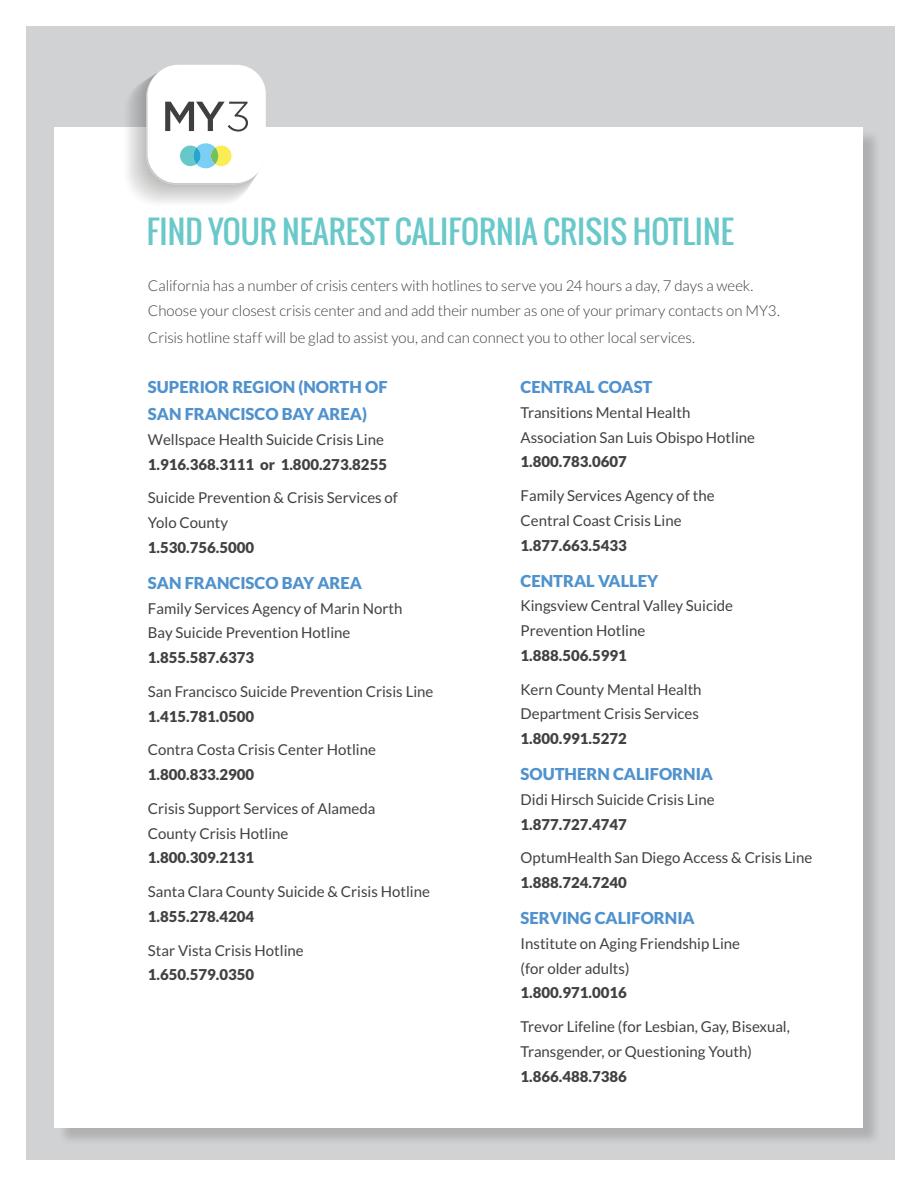
<style>
.page{position:relative;width:918px;height:1188px;background:#fff}
.page>*{position:absolute;margin:0;border:0;box-sizing:border-box;transform-origin:0 0}
.t1{font:31.35px "Oswald";color:#69c8c9}
.t2{font:900 16.5px/27px "Lato";color:#5092cd}
.t3{font:15px/24.8px "Lato";color:#414042}
.t4{font:900 15px "Lato";color:#414042}
.t5{font:300 15px/25.5px "Lato";letter-spacing:-.005em;color:#414042}
</style>
<div class="page">
<div style="left:26px;top:27px;width:869px;height:1133px;background:#d1d2d4"></div>
<div style="left:57px;top:130px;width:825px;height:1017px;background:#231f20;opacity:.19"></div>
<div style="left:55px;top:127px;width:808px;height:1001px;background:#fff"></div>
<svg style="left:127px;top:66px;width:137px;height:137px"></svg>
<h1 class="t1" style="left:147px;top:208px;width:589px">FIND YOUR NEAREST CALIFORNIA CRISIS HOTLINE</h1>
<p class="t5" style="left:148px;top:273px;width:634px">California has a number of crisis centers with hotlines to serve you 24 hours a day, 7 days a week.<br>Choose your closest crisis center and and add their number as one of your primary contacts on MY3.</p>
<p class="t5" style="left:148px;top:325px;width:549px">Crisis hotline staff will be glad to assist you, and can connect you to other local services.</p>
<p class="t2" style="left:148px;top:373px;width:241px">SUPERIOR REGION (NORTH OF<br>SAN FRANCISCO BAY AREA)</p>
<p class="t3" style="left:148px;top:427px;width:237px">Wellspace Health Suicide Crisis Line</p>
<p class="t4" style="left:148px;top:455px;width:241px">1.916.368.3111 OR 1.800.273.8255</p>
<p class="t3" style="left:148px;top:485px;width:252px">Suicide Prevention &amp; Crisis Services of<br>Yolo County</p>
<p class="t4" style="left:148px;top:538px;width:108px">1.530.756.5000</p>
<p class="t2" style="left:148px;top:569px;width:216px">SAN FRANCISCO BAY AREA</p>
<p class="t3" style="left:148px;top:596px;width:256px">Family Services Agency of Marin North<br>Bay Suicide Prevention Hotline</p>
<p class="t4" style="left:148px;top:649px;width:108px">1.855.587.6373</p>
<p class="t3" style="left:148px;top:679px;width:287px">San Francisco Suicide Prevention Crisis Line</p>
<p class="t4" style="left:148px;top:707px;width:108px">1.415.781.0500</p>
<p class="t3" style="left:148px;top:737px;width:229px">Contra Costa Crisis Center Hotline</p>
<p class="t4" style="left:148px;top:766px;width:108px">1.800.833.2900</p>
<p class="t3" style="left:148px;top:796px;width:229px">Crisis Support Services of Alameda<br>County Crisis Hotline</p>
<p class="t4" style="left:148px;top:849px;width:108px">1.800.309.2131</p>
<p class="t3" style="left:148px;top:879px;width:284px">Santa Clara County Suicide &amp; Crisis Hotline</p>
<p class="t4" style="left:148px;top:907px;width:108px">1.855.278.4204</p>
<p class="t3" style="left:148px;top:938px;width:157px">Star Vista Crisis Hotline</p>
<p class="t4" style="left:148px;top:966px;width:108px">1.650.579.0350</p>
<p class="t2" style="left:521px;top:373px;width:133px">CENTRAL COAST</p>
<p class="t3" style="left:521px;top:400px;width:236px">Transitions Mental Health<br>Association San Luis Obispo Hotline</p>
<p class="t4" style="left:521px;top:453px;width:108px">1.800.783.0607</p>
<p class="t3" style="left:521px;top:483px;width:196px">Family Services Agency of the<br>Central Coast Crisis Line</p>
<p class="t4" style="left:521px;top:536px;width:108px">1.877.663.5433</p>
<p class="t2" style="left:521px;top:567px;width:139px">CENTRAL VALLEY</p>
<p class="t3" style="left:521px;top:593px;width:214px">Kingsview Central Valley Suicide<br>Prevention Hotline</p>
<p class="t4" style="left:521px;top:646px;width:108px">1.888.506.5991</p>
<p class="t3" style="left:521px;top:677px;width:183px">Kern County Mental Health<br>Department Crisis Services</p>
<p class="t4" style="left:521px;top:730px;width:108px">1.800.991.5272</p>
<p class="t2" style="left:521px;top:760px;width:194px">SOUTHERN CALIFORNIA</p>
<p class="t3" style="left:521px;top:787px;width:196px">Didi Hirsch Suicide Crisis Line</p>
<p class="t4" style="left:521px;top:815px;width:108px">1.877.727.4747</p>
<p class="t3" style="left:521px;top:845px;width:293px">OptumHealth San Diego Access &amp; Crisis Line</p>
<p class="t4" style="left:521px;top:874px;width:108px">1.888.724.7240</p>
<p class="t2" style="left:521px;top:904px;width:176px">SERVING CALIFORNIA</p>
<p class="t3" style="left:521px;top:931px;width:221px">Institute on Aging Friendship Line (for older adults)</p>
<p class="t4" style="left:521px;top:984px;width:108px">1.800.971.0016</p>
<p class="t3" style="left:521px;top:1014px;width:271px">Trevor Lifeline (for Lesbian, Gay, Bisexual,<br>Transgender, or Questioning Youth)</p>
<p class="t4" style="left:521px;top:1067px;width:108px">1.866.488.7386</p>
</div>
